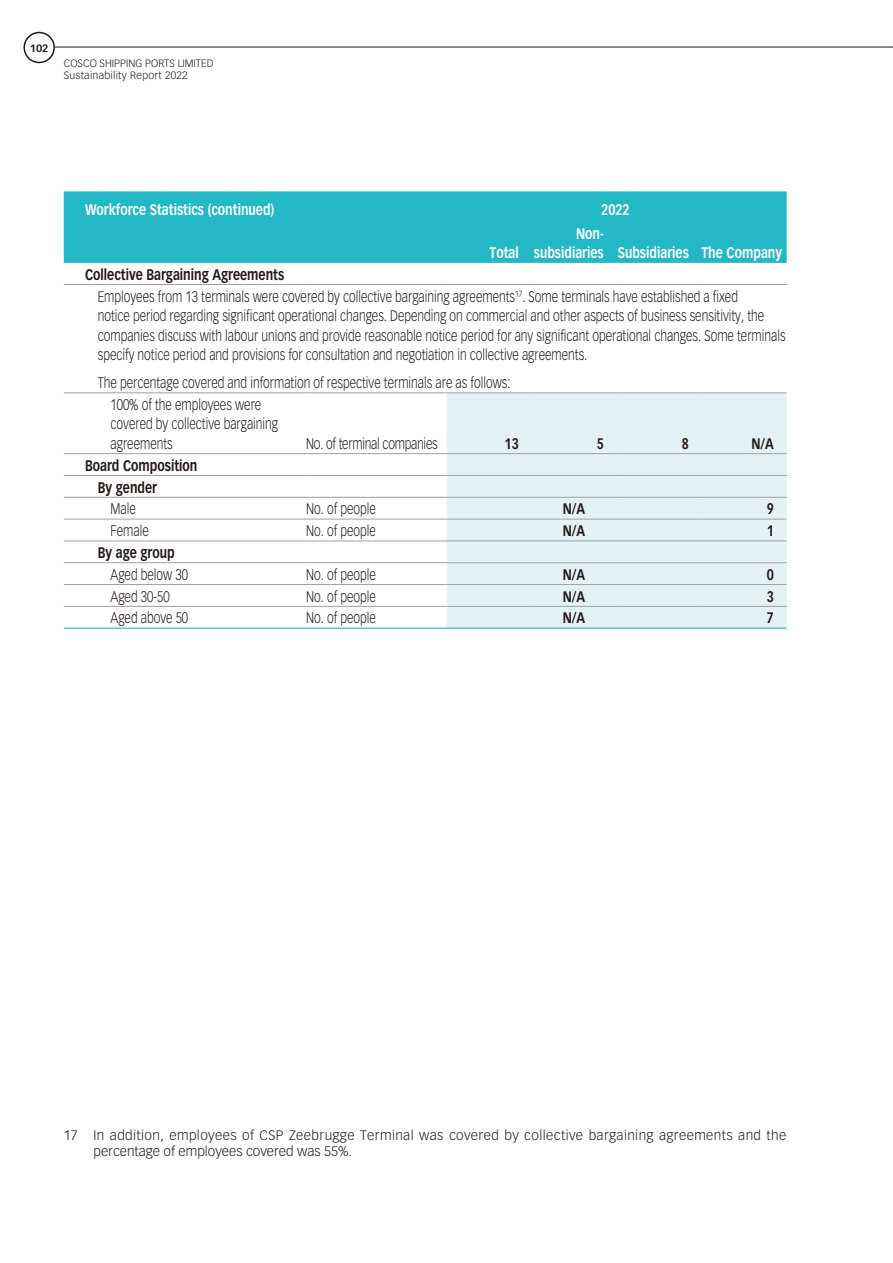
<style>
.page{position:relative;width:893px;height:1263px;background:#fff}
.page>*{position:absolute;margin:0;border:0;box-sizing:border-box;transform-origin:0 0}
.t1{font:300 15px/19.5px "Vectora LT Std";color:#231916;scale:.8 1}
.t2{font:700 15px/19.5px "Vectora LT Std";color:#fff;scale:.8 1}
.t3{font:700 15px/21.8px "Vectora LT Std";color:#231916;scale:.8 1}
.t4{font:300 15px "Vectora LT Std";letter-spacing:-.02em;color:#231916;scale:.8 1}
.t5{font:300 13.5px/16.5px "Vectora LT Std";letter-spacing:.03em;color:#231916}
.t6{font:300 10.5px/12px "Vectora LT Std";letter-spacing:.015em;color:#231916}
.t7{font:700 10.5px "Vectora LT Std";color:#231916}
.s1{font-weight:700}
</style>
<div class="page">
<div style="left:23px;top:32px;width:32px;height:31px;border:2px solid #231916;border-radius:50%"></div>
<hr style="left:54px;top:47px;width:839px;height:1px;background:#231916">
<div style="left:64px;top:191px;width:723px;height:72px;background:#24b8c6"></div>
<div style="left:446px;top:394px;width:341px;height:234px;background:#e3f2f5"></div>
<div style="left:446px;top:454px;width:341px;height:152px;background:#e3f2f5"></div>
<hr style="left:64px;top:453px;width:242px;height:1px;background:#a0a0a1">
<hr style="left:306px;top:453px;width:140px;height:1px;background:#a0a0a1">
<hr style="left:446px;top:453px;width:85px;height:1px;background:#a0a0a1">
<hr style="left:531px;top:453px;width:86px;height:1px;background:#a0a0a1">
<hr style="left:617px;top:453px;width:85px;height:1px;background:#a0a0a1">
<hr style="left:702px;top:453px;width:85px;height:1px;background:#a0a0a1">
<hr style="left:64px;top:475px;width:242px;height:1px;background:#a0a0a1">
<hr style="left:306px;top:475px;width:140px;height:1px;background:#a0a0a1">
<hr style="left:446px;top:475px;width:85px;height:1px;background:#a0a0a1">
<hr style="left:531px;top:475px;width:86px;height:1px;background:#a0a0a1">
<hr style="left:617px;top:475px;width:85px;height:1px;background:#a0a0a1">
<hr style="left:702px;top:475px;width:85px;height:1px;background:#a0a0a1">
<hr style="left:64px;top:497px;width:242px;height:1px;background:#a0a0a1">
<hr style="left:306px;top:497px;width:140px;height:1px;background:#a0a0a1">
<hr style="left:446px;top:497px;width:85px;height:1px;background:#a0a0a1">
<hr style="left:531px;top:497px;width:86px;height:1px;background:#a0a0a1">
<hr style="left:617px;top:497px;width:85px;height:1px;background:#a0a0a1">
<hr style="left:702px;top:497px;width:85px;height:1px;background:#a0a0a1">
<hr style="left:64px;top:519px;width:242px;height:1px;background:#a0a0a1">
<hr style="left:306px;top:519px;width:140px;height:1px;background:#a0a0a1">
<hr style="left:446px;top:519px;width:85px;height:1px;background:#a0a0a1">
<hr style="left:531px;top:519px;width:86px;height:1px;background:#a0a0a1">
<hr style="left:617px;top:519px;width:85px;height:1px;background:#a0a0a1">
<hr style="left:702px;top:519px;width:85px;height:1px;background:#a0a0a1">
<hr style="left:64px;top:541px;width:242px;height:1px;background:#a0a0a1">
<hr style="left:306px;top:541px;width:140px;height:1px;background:#a0a0a1">
<hr style="left:446px;top:541px;width:85px;height:1px;background:#a0a0a1">
<hr style="left:531px;top:541px;width:86px;height:1px;background:#a0a0a1">
<hr style="left:617px;top:541px;width:85px;height:1px;background:#a0a0a1">
<hr style="left:702px;top:541px;width:85px;height:1px;background:#a0a0a1">
<hr style="left:64px;top:562px;width:242px;height:1px;background:#a0a0a1">
<hr style="left:306px;top:562px;width:140px;height:1px;background:#a0a0a1">
<hr style="left:446px;top:562px;width:85px;height:1px;background:#a0a0a1">
<hr style="left:531px;top:562px;width:86px;height:1px;background:#a0a0a1">
<hr style="left:617px;top:562px;width:85px;height:1px;background:#a0a0a1">
<hr style="left:702px;top:562px;width:85px;height:1px;background:#a0a0a1">
<hr style="left:64px;top:584px;width:242px;height:1px;background:#a0a0a1">
<hr style="left:306px;top:584px;width:140px;height:1px;background:#a0a0a1">
<hr style="left:446px;top:584px;width:85px;height:1px;background:#a0a0a1">
<hr style="left:531px;top:584px;width:86px;height:1px;background:#a0a0a1">
<hr style="left:617px;top:584px;width:85px;height:1px;background:#a0a0a1">
<hr style="left:702px;top:584px;width:85px;height:1px;background:#a0a0a1">
<hr style="left:64px;top:606px;width:242px;height:1px;background:#a0a0a1">
<hr style="left:306px;top:606px;width:140px;height:1px;background:#a0a0a1">
<hr style="left:446px;top:606px;width:85px;height:1px;background:#a0a0a1">
<hr style="left:531px;top:606px;width:86px;height:1px;background:#a0a0a1">
<hr style="left:617px;top:606px;width:85px;height:1px;background:#a0a0a1">
<hr style="left:702px;top:606px;width:85px;height:1px;background:#a0a0a1">
<hr style="left:64px;top:284px;width:242px;height:1px;background:#a0a0a1">
<hr style="left:306px;top:284px;width:140px;height:1px;background:#a0a0a1">
<hr style="left:446px;top:284px;width:85px;height:1px;background:#a0a0a1">
<hr style="left:531px;top:284px;width:86px;height:1px;background:#a0a0a1">
<hr style="left:617px;top:284px;width:85px;height:1px;background:#a0a0a1">
<hr style="left:702px;top:284px;width:85px;height:1px;background:#a0a0a1">
<hr style="left:64px;top:393px;width:242px;height:1px;background:#a0a0a1">
<hr style="left:306px;top:393px;width:140px;height:1px;background:#a0a0a1">
<hr style="left:446px;top:393px;width:85px;height:1px;background:#a0a0a1">
<hr style="left:531px;top:393px;width:86px;height:1px;background:#a0a0a1">
<hr style="left:617px;top:393px;width:85px;height:1px;background:#a0a0a1">
<hr style="left:702px;top:393px;width:85px;height:1px;background:#a0a0a1">
<hr style="left:64px;top:628px;width:242px;height:1px;background:#24b8c6">
<hr style="left:306px;top:628px;width:140px;height:1px;background:#24b8c6">
<hr style="left:446px;top:628px;width:85px;height:1px;background:#24b8c6">
<hr style="left:531px;top:628px;width:86px;height:1px;background:#24b8c6">
<hr style="left:617px;top:628px;width:85px;height:1px;background:#24b8c6">
<hr style="left:702px;top:628px;width:85px;height:1px;background:#24b8c6">
<p class="t7" style="left:30px;top:42px;width:20px">102</p>
<p class="t6" style="left:64px;top:57px;width:151px">COSCO SHIPPING PORTS LIMITED<br>Sustainability Report 2022</p>
<p class="t2" style="left:85px;top:200px;width:238px">Workforce Statistics (continued)</p>
<p class="t2" style="left:601px;top:200px;width:37px">2022</p>
<p class="t2" style="left:490px;top:243px;width:38px">Total</p>
<p class="t2" style="left:534px;top:224px;width:312px;text-indent:42px">Non-<br>subsidiaries Subsidiaries The Company</p>
<p class="t1" style="left:98px;top:264px;width:802px;line-height:21.8px;text-indent:-13px"><span class="s1">Collective Bargaining Agreements<br></span>Employees from 13 terminals were covered by collective bargaining agreements<sup>17</sup>. Some terminals have established a fixed</p>
<p class="t1" style="left:98px;top:306px;width:861px">notice period regarding significant operational changes. Depending on commercial and other aspects of business sensitivity, the companies discuss with labour unions and provide reasonable notice period for any significant operational changes. Some terminals specify notice period and provisions for consultation and negotiation in collective agreements.</p>
<p class="t1" style="left:111px;top:372px;width:501px;line-height:21.8px;text-indent:-13px">The percentage covered and information of respective terminals are as follows:<br>100% of the employees were</p>
<p class="t1" style="left:111px;top:415px;width:211px">covered by collective bargaining agreements</p>
<p class="t4" style="left:306px;top:435px;width:166px">No. of terminal companies</p>
<p class="t3" style="left:505px;top:433px;width:19px">13</p>
<p class="t3" style="left:597px;top:433px;width:10px">5</p>
<p class="t3" style="left:682px;top:433px;width:10px">8</p>
<p class="t3" style="left:751px;top:433px;width:30px">N/A</p>
<p class="t3" style="left:98px;top:455px;width:126px;text-indent:-13px">Board Composition<br>By gender</p>
<p class="t1" style="left:111px;top:499px;width:33px">Male</p>
<p class="t1" style="left:306px;top:499px;width:89px">No. of people</p>
<p class="t3" style="left:563px;top:498px;width:30px">N/A</p>
<p class="t3" style="left:767px;top:498px;width:10px">9</p>
<p class="t1" style="left:111px;top:521px;width:49px">Female</p>
<p class="t1" style="left:306px;top:521px;width:89px">No. of people</p>
<p class="t3" style="left:563px;top:520px;width:30px">N/A</p>
<p class="t3" style="left:767px;top:520px;width:10px">1</p>
<p class="t3" style="left:98px;top:542px;width:98px">By age group</p>
<p class="t1" style="left:111px;top:565px;width:98px">Aged below 30</p>
<p class="t1" style="left:306px;top:565px;width:89px">No. of people</p>
<p class="t3" style="left:563px;top:564px;width:30px">N/A</p>
<p class="t3" style="left:767px;top:564px;width:10px">0</p>
<p class="t1" style="left:111px;top:587px;width:75px">Aged 30-50</p>
<p class="t1" style="left:306px;top:587px;width:89px">No. of people</p>
<p class="t3" style="left:563px;top:585px;width:30px">N/A</p>
<p class="t3" style="left:767px;top:585px;width:10px">3</p>
<p class="t1" style="left:111px;top:609px;width:99px">Aged above 50</p>
<p class="t1" style="left:306px;top:609px;width:89px">No. of people</p>
<p class="t3" style="left:563px;top:607px;width:30px">N/A</p>
<p class="t3" style="left:767px;top:607px;width:10px">7</p>
<p class="t5" style="left:94px;top:1127px;width:694px;text-indent:-30px">17 In addition, employees of CSP Zeebrugge Terminal was covered by collective bargaining agreements and the percentage of employees covered was 55%.</p>
</div>
